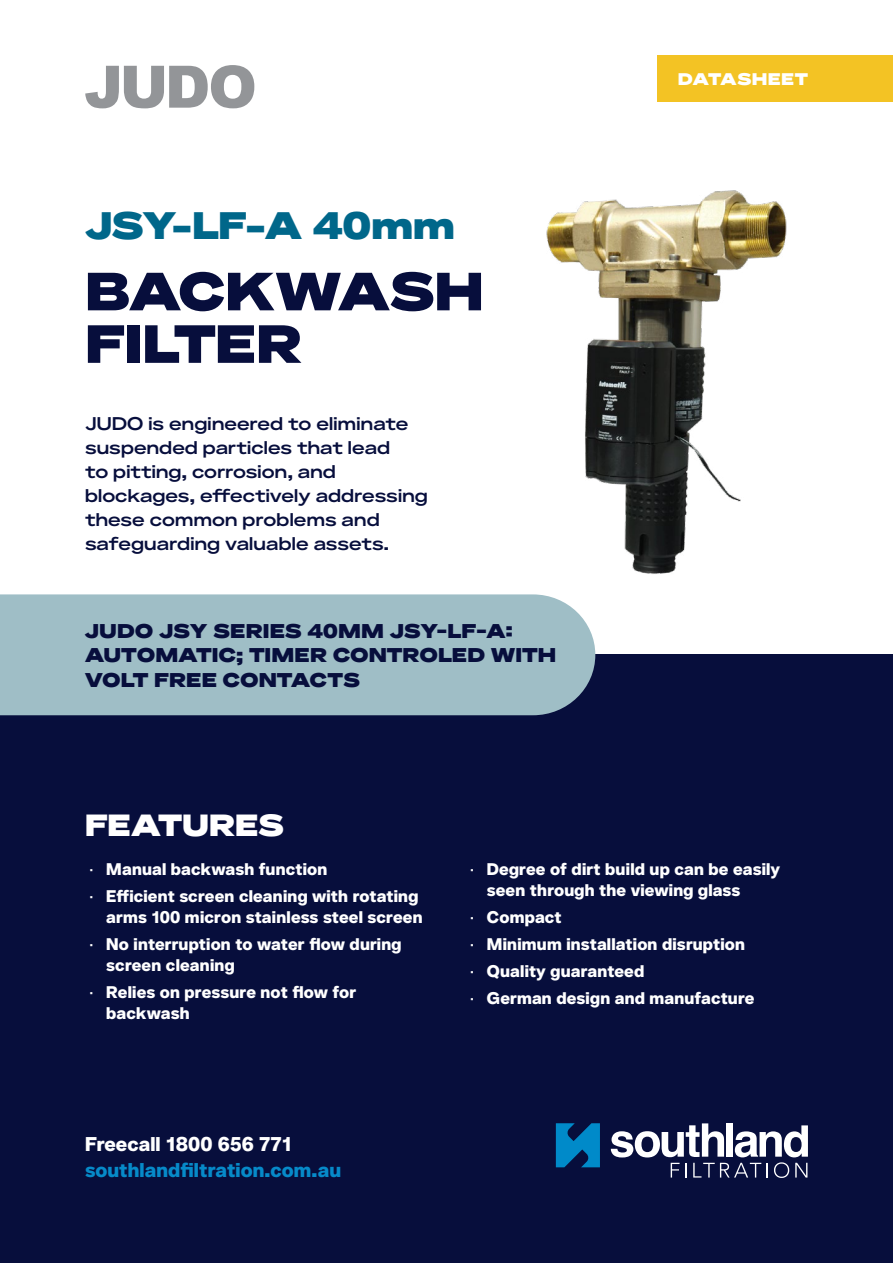
<style>
.page{position:relative;width:893px;height:1263px;background:#fff}
.page>*{position:absolute;margin:0;border:0;box-sizing:border-box;transform-origin:0 0}
.t1{font:900 58.5px "Arial";color:#939598}
.t2{font:900 52.5px/52.5px "Telka Wide";color:#070e3c}
.t3{font:900 37.5px "Telka Wide";letter-spacing:-.005em;color:#00678a}
.t4{font:900 30px "Telka Wide";letter-spacing:.005em;color:#fff}
.t5{font:900 19.5px/24.2px "Telka Wide";letter-spacing:.015em;color:#070e3c}
.t6{font:700 19.5px "Telka";letter-spacing:.005em;color:#068ac9}
.t7{font:700 19.5px "Telka";color:#fff}
.t8{font:500 18px/24px "Telka Wide";letter-spacing:.005em;color:#070e3c}
.t9{font:700 16.5px/21px "Telka";letter-spacing:.01em;color:#fff}
.t10{font:900 16.5px "Telka Wide";letter-spacing:.03em;color:#fff}
.s1{font-weight:300}
</style>
<div class="page">
<div style="left:0;top:1072px;width:893px;height:191px;background:#070e3c"></div>
<svg style="left:611px;top:1123px;width:197px;height:55px"></svg>
<svg style="left:556px;top:1123px;width:44px;height:44px"></svg>
<div style="left:657px;top:55px;width:236px;height:47px;background:#f3c324"></div>
<div style="left:0;top:655px;width:893px;height:464px;background:#070e3c"></div>
<div style="left:0;top:594px;width:595px;height:121px;background:#9fbec6"></div>
<img style="left:546px;top:190px;width:241px;height:384px">
<h1 class="t1" style="left:84px;top:44px;width:174px">JUDO</h1>
<h3 class="t3" style="left:85px;top:198px;width:371px">JSY-LF-A 40mm</h3>
<h2 class="t2" style="left:86px;top:262px;width:399px">BACKWASH<br>FILTER</h2>
<p class="t8" style="left:85px;top:411px;width:344px">JUDO is engineered to eliminate suspended particles that lead<br>to pitting, corrosion, and blockages, effectively addressing these common problems and safeguarding valuable assets.</p>
<p class="t5" style="left:85px;top:618px;width:472px">JUDO JSY SERIES 40MM JSY-LF-A:<br>AUTOMATIC; TIMER CONTROLED WITH<br>VOLT FREE CONTACTS</p>
<p class="t10" style="left:678px;top:67px;width:131px">DATASHEET</p>
<h3 class="t4" style="left:85px;top:803px;width:200px">FEATURES</h3>
<p class="t9" style="left:89px;top:858px;width:239px"><span class="s1">•</span> Manual backwash function</p>
<p class="t9" style="left:89px;top:885px;width:335px;text-align:right"><span class="s1">•</span> Efficient screen cleaning with rotating arms 100 micron stainless steel screen</p>
<p class="t9" style="left:106px;top:933px;width:297px;text-indent:-17px"><span class="s1">•</span> No interruption to water flow during screen cleaning</p>
<p class="t9" style="left:106px;top:980px;width:252px;text-indent:-17px"><span class="s1">•</span> Relies on pressure not flow for backwash</p>
<p class="t7" style="left:85px;top:1130px;width:208px">Freecall 1800 656 771</p>
<p class="t6" style="left:85px;top:1156px;width:258px">southlandfiltration.com.au</p>
<p class="t9" style="left:487px;top:858px;width:295px;text-indent:-17px"><span class="s1">•</span> Degree of dirt build up can be easily seen through the viewing glass</p>
<p class="t9" style="left:470px;top:906px;width:93px"><span class="s1">•</span> Compact</p>
<p class="t9" style="left:470px;top:933px;width:277px"><span class="s1">•</span> Minimum installation disruption</p>
<p class="t9" style="left:470px;top:959px;width:176px"><span class="s1">•</span> Quality guaranteed</p>
<p class="t9" style="left:470px;top:986px;width:286px"><span class="s1">•</span> German design and manufacture</p>
</div>
